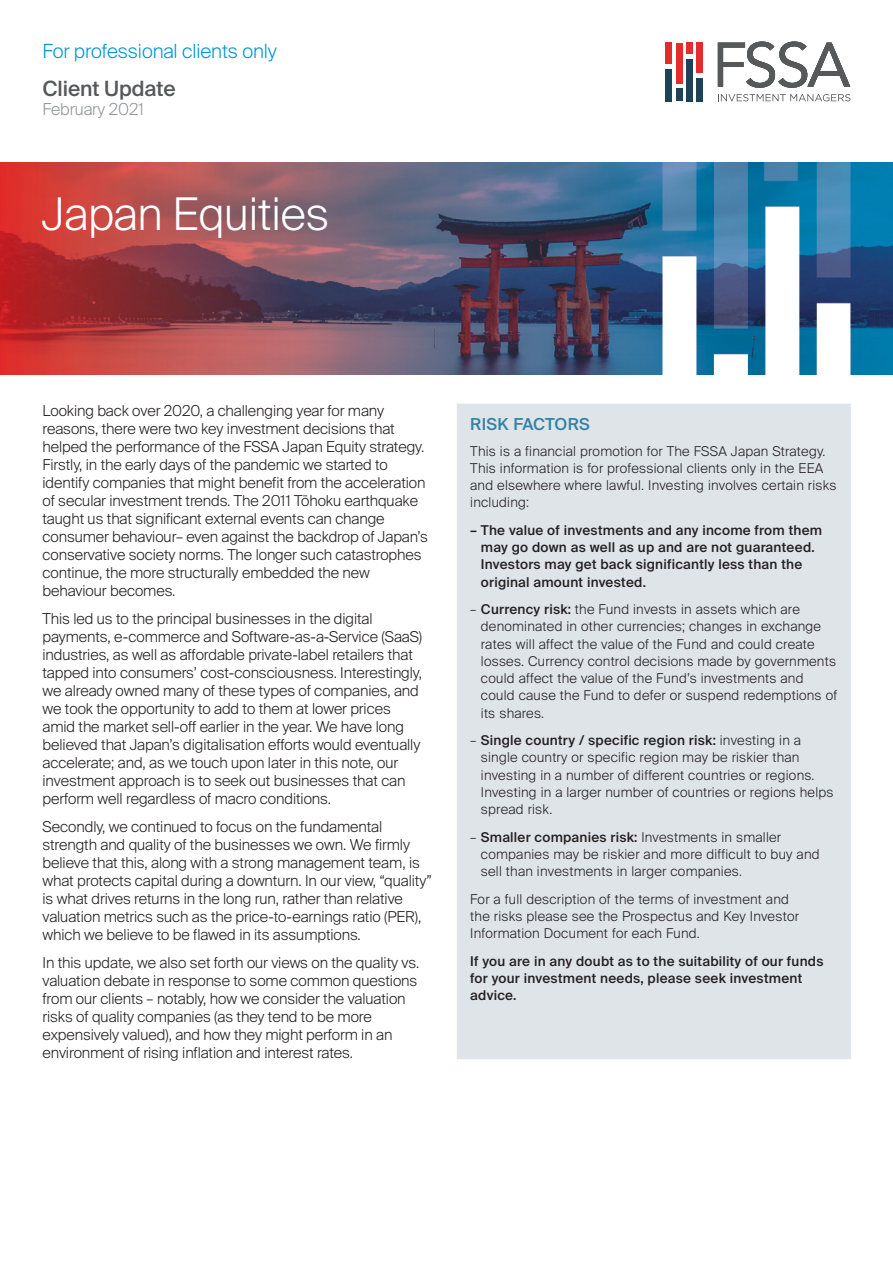
<style>
.page{position:relative;width:893px;height:1263px;background:#fff}
.page>*{position:absolute;margin:0;border:0;box-sizing:border-box;transform-origin:0 0}
.t1{font:300 45px "Suisse Intl";letter-spacing:-.005em;color:#fff}
.t2{font:500 21px "Suisse Intl";letter-spacing:-.005em;color:#57585a}
.t3{font:300 19.5px "Suisse Intl";letter-spacing:-.005em;color:#0096d7}
.t4{font:300 16.5px "Suisse Intl";letter-spacing:-.005em;color:#939598}
.t5{font:500 16.5px "Suisse Intl";letter-spacing:.02em;color:#3282a7}
.t6{font:300 15px/18px "Suisse Intl";letter-spacing:-.005em;color:#231f20}
.t7{font:300 13.5px/17.2px "Suisse Intl";letter-spacing:.02em;color:#231f20}
.t8{font:500 13.5px/17.2px "Suisse Intl";letter-spacing:.02em;color:#231f20}
.s1{font-weight:500}
</style>
<div class="page">
<img style="left:0;top:163px;width:893px;height:211px">
<div style="left:665px;top:43px;width:7px;height:21px;background:#e32c2c"></div>
<div style="left:665px;top:69px;width:7px;height:32px;background:#1e4358"></div>
<div style="left:676px;top:88px;width:6px;height:13px;background:#1e4358"></div>
<div style="left:686px;top:43px;width:7px;height:11px;background:#e32c2c"></div>
<div style="left:686px;top:59px;width:7px;height:42px;background:#1e4358"></div>
<div style="left:696px;top:43px;width:7px;height:30px;background:#e32c2c"></div>
<div style="left:696px;top:78px;width:7px;height:23px;background:#1e4358"></div>
<div style="left:676px;top:43px;width:6px;height:40px;background:#e32c2c"></div>
<svg style="left:718px;top:42px;width:132px;height:46px"></svg>
<svg style="left:718px;top:94px;width:132px;height:7px"></svg>
<div style="left:457px;top:404px;width:393px;height:655px;background:#dfe4e9"></div>
<h3 class="t3" style="left:43px;top:39px;width:236px">For professional clients only</h3>
<h2 class="t2" style="left:43px;top:76px;width:135px">Client Update</h2>
<p class="t4" style="left:43px;top:100px;width:103px">February 2021</p>
<h1 class="t1" style="left:42px;top:188px;width:289px">Japan Equities</h1>
<p class="t6" style="left:43px;top:401px;width:387px">Looking back over 2020, a challenging year for many reasons, there were two key investment decisions that helped the performance of the FSSA Japan Equity strategy.<br>Firstly, in the early days of the pandemic we started to identify companies that might benefit from the acceleration of secular investment trends. The 2011 Tōhoku earthquake taught us that significant external events can change consumer behaviour– even against the backdrop of Japan’s conservative society norms. The longer such catastrophes continue, the more structurally embedded the new behaviour becomes.</p>
<p class="t6" style="left:43px;top:610px;width:381px">This led us to the principal businesses in the digital payments, e-commerce and Software-as-a-Service (SaaS) industries, as well as affordable private-label retailers that tapped into consumers’ cost-consciousness. Interestingly, we already owned many of these types of companies, and we took the opportunity to add to them at lower prices amid the market sell-off earlier in the year. We have long believed that Japan’s digitalisation efforts would eventually accelerate; and, as we touch upon later in this note, our investment approach is to seek out businesses that can perform well regardless of macro conditions.</p>
<p class="t6" style="left:43px;top:818px;width:391px">Secondly, we continued to focus on the fundamental strength and quality of the businesses we own. We firmly believe that this, along with a strong management team, is what protects capital during a downturn. In our view, “quality” is what drives returns in the long run, rather than relative valuation metrics such as the price-to-earnings ratio (PER), which we believe to be flawed in its assumptions.</p>
<p class="t6" style="left:43px;top:954px;width:378px">In this update, we also set forth our views on the quality vs. valuation debate in response to some common questions from our clients – notably, how we consider the valuation risks of quality companies (as they tend to be more expensively valued), and how they might perform in an environment of rising inflation and interest rates.</p>
<p class="t5" style="left:470px;top:414px;width:121px">RISK FACTORS</p>
<p class="t7" style="left:470px;top:442px;width:368px">This is a financial promotion for The FSSA Japan Strategy.<br>This information is for professional clients only in the EEA and elsewhere where lawful. Investing involves certain risks including:</p>
<p class="t8" style="left:481px;top:522px;width:343px;text-indent:-11px">– The value of investments and any income from them may go down as well as up and are not guaranteed.<br>Investors may get back significantly less than the original amount invested.</p>
<p class="t7" style="left:481px;top:601px;width:358px;text-indent:-11px">– <span class="s1">Currency risk:</span> the Fund invests in assets which are denominated in other currencies; changes in exchange rates will affect the value of the Fund and could create losses. Currency control decisions made by governments could affect the value of the Fund’s investments and could cause the Fund to defer or suspend redemptions of its shares.</p>
<p class="t7" style="left:481px;top:732px;width:354px;text-indent:-11px">– <span class="s1">Single country / specific region risk:</span> investing in a single country or specific region may be riskier than investing in a number of different countries or regions.<br>Investing in a larger number of countries or regions helps spread risk.</p>
<p class="t7" style="left:481px;top:828px;width:340px;text-indent:-11px">– <span class="s1">Smaller companies risk:</span> Investments in smaller companies may be riskier and more difficult to buy and sell than investments in larger companies.</p>
<p class="t7" style="left:470px;top:890px;width:330px">For a full description of the terms of investment and the risks please see the Prospectus and Key Investor<br>Information Document for each Fund.</p>
<p class="t8" style="left:470px;top:952px;width:355px">If you are in any doubt as to the suitability of our funds for your investment needs, please seek investment advice.</p>
</div>
